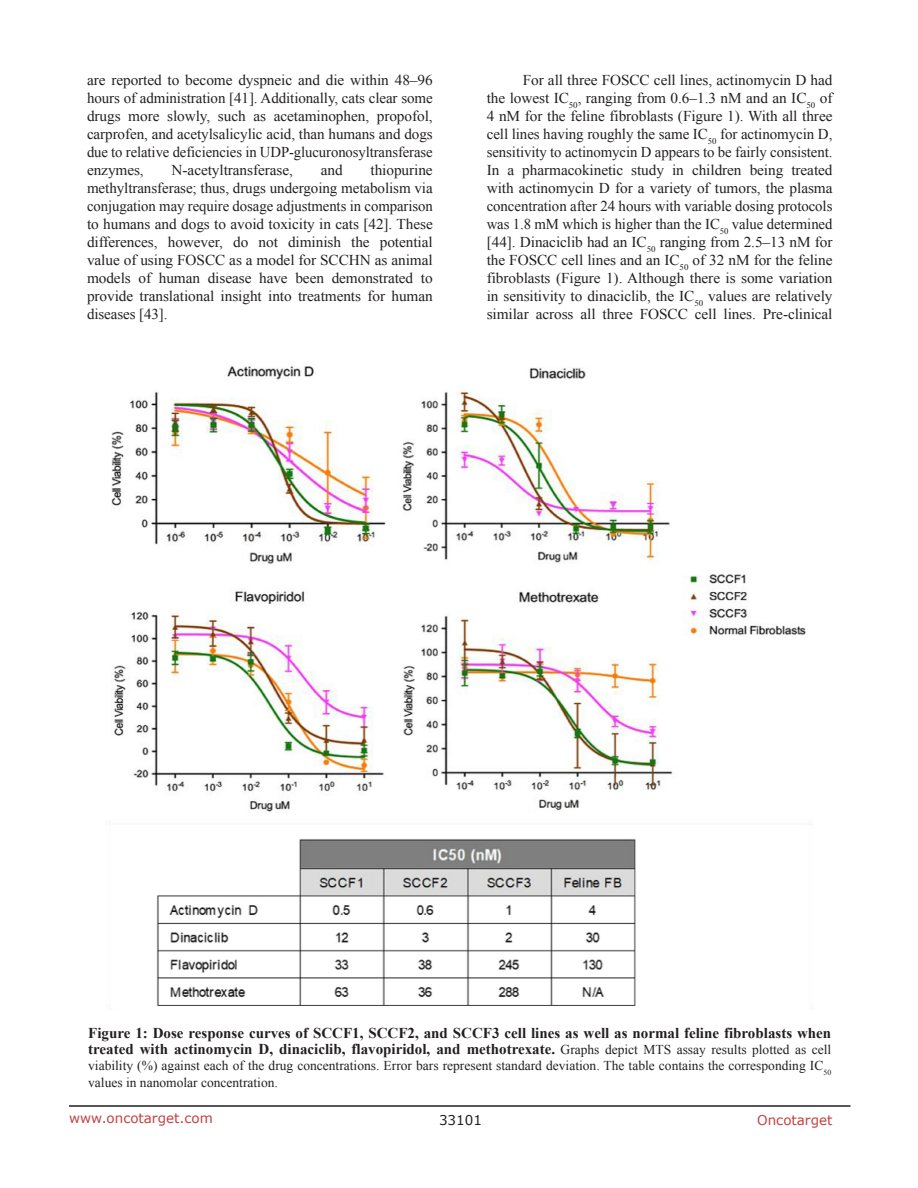
<style>
.page{position:relative;width:918px;height:1188px;background:#fff}
.page>*{position:absolute;margin:0;border:0;box-sizing:border-box;transform-origin:0 0}
.BodyText{font:15px/18px "Times New Roman";letter-spacing:-.005em;color:#231f20;text-align:justify}
.Figuretrx{font:700 15px/16.2px "Times New Roman";color:#231f20}
.Figuretrx-2{font:13.5px/16.2px "Times New Roman";color:#231f20}
.t1{font:13.5px "Verdana";color:#c24141}
.t2{font:13.5px "Verdana";color:#231f20}
.s1{font-weight:400;font-size:13.5px}
</style>
<div class="page">
<hr style="left:69px;top:1105px;width:781px;height:2px;background:#231f20">
<img style="left:106px;top:366px;width:707px;height:644px">
<p class="BodyText" style="left:87px;top:71px;width:347px">are reported to become dyspneic and die within 48–96 hours of administration [41]. Additionally, cats clear some drugs more slowly, such as acetaminophen, propofol, carprofen, and acetylsalicylic acid, than humans and dogs due to relative deficiencies in UDP-glucuronosyltransferase enzymes,</p>
<p class="BodyText" style="left:87px;top:161px;width:347px;text-indent:284px">thiopurine methyltransferase; thus, drugs undergoing metabolism via conjugation may require dosage adjustments in comparison to humans and dogs to avoid toxicity in cats [42]. These differences, however, do not diminish the potential value of using FOSCC as a model for SCCHN as animal models of human disease have been demonstrated to provide translational insight into treatments for human diseases [43].</p>
<p class="BodyText" style="left:172px;top:161px;width:123px">N-acetyltransferase,</p>
<p class="BodyText" style="left:321px;top:161px;width:23px">and</p>
<p class="BodyText" style="left:487px;top:71px;width:347px;text-indent:36px">For all three FOSCC cell lines, actinomycin D had the lowest IC<sub>50</sub>, ranging from 0.6–1.3 nM and an IC<sub>50</sub> of 4 nM for the feline fibroblasts (Figure 1). With all three cell lines having roughly the same IC<sub>50</sub> for actinomycin D, sensitivity to actinomycin D appears to be fairly consistent.<br>In a pharmacokinetic study in children being treated with actinomycin D for a variety of tumors, the plasma concentration after 24 hours with variable dosing protocols was 1.8 mM which is higher than the IC<sub>50</sub> value determined [44]. Dinaciclib had an IC<sub>50</sub> ranging from 2.5–13 nM for the FOSCC cell lines and an IC<sub>50</sub> of 32 nM for the feline fibroblasts (Figure 1). Although there is some variation in sensitivity to dinaciclib, the IC<sub>50</sub> values are relatively similar across all three FOSCC cell lines. Pre-clinical</p>
<p class="Figuretrx" style="left:88px;top:1025px;width:745px">Figure 1: Dose response curves of SCCF1, SCCF2, and SCCF3 cell lines as well as normal feline fibroblasts when treated with actinomycin D, dinaciclib, flavopiridol, and methotrexate. <span class="s1">Graphs depict MTS assay results plotted as cell</span></p>
<p class="Figuretrx-2" style="left:88px;top:1058px;width:745px">viability (%) against each of the drug concentrations. Error bars represent standard deviation. The table contains the corresponding IC<sub>50 </sub>values in nanomolar concentration.</p>
<p class="t1" style="left:69px;top:1109px;width:145px">www.oncotarget.com</p>
<p class="t2" style="left:439px;top:1111px;width:44px">33101</p>
<p class="t1" style="left:757px;top:1111px;width:77px">Oncotarget</p>
</div>
